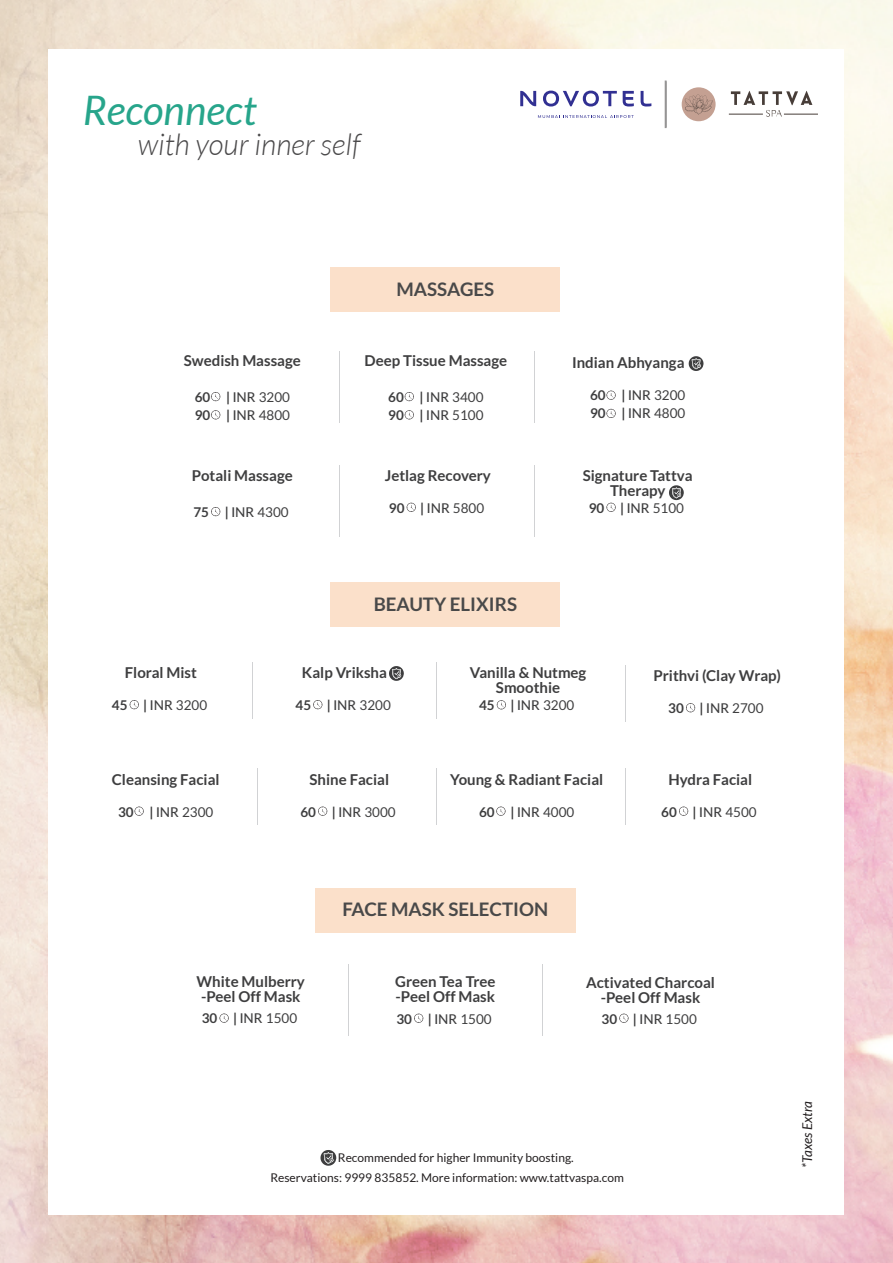
<style>
.page{position:relative;width:893px;height:1263px;background:#fff}
.page>*{position:absolute;margin:0;border:0;box-sizing:border-box;transform-origin:0 0}
.t1{font:italic 40.65px "Lato";color:#27a58b}
.t2{font:italic 300 29.7px "Lato";color:#4a494a}
.t3{font:700 18.75px "Lato";color:#494949}
.t4{font:700 15px/15px "Lato";color:#3e3e3f;text-align:center}
.t5{font:13.5px/18px "Lato";color:#3e3e3f}
.t6{font:italic 13.5px "Lato";letter-spacing:-.005em;color:#231f20}
.t7{font:12px/20.5px "Lato";color:#231f20}
.s1{font-weight:700}
.s2{font-weight:500}
</style>
<div class="page">
<img style="left:0;top:0;width:893px;height:1263px">
<div style="left:49px;top:49px;width:795px;height:1165px;background:#fff"></div>
<div style="left:330px;top:267px;width:230px;height:45px;background:#fbe0ca"></div>
<div style="left:330px;top:582px;width:230px;height:45px;background:#fbe0ca"></div>
<svg style="left:220px;top:1013px;width:9px;height:10px"></svg>
<svg style="left:414px;top:1014px;width:9px;height:9px"></svg>
<svg style="left:619px;top:1014px;width:9px;height:9px"></svg>
<svg style="left:497px;top:700px;width:9px;height:9px"></svg>
<svg style="left:496px;top:806px;width:9px;height:10px"></svg>
<hr style="left:252px;top:662px;width:1px;height:57px;background:#d1d2d4">
<hr style="left:436px;top:662px;width:1px;height:57px;background:#d1d2d4">
<hr style="left:436px;top:768px;width:1px;height:57px;background:#d1d2d4">
<svg style="left:389px;top:666px;width:15px;height:15px"></svg>
<svg style="left:130px;top:700px;width:9px;height:9px"></svg>
<svg style="left:313px;top:700px;width:9px;height:9px"></svg>
<hr style="left:625px;top:665px;width:1px;height:57px;background:#d1d2d4">
<svg style="left:686px;top:703px;width:9px;height:9px"></svg>
<hr style="left:257px;top:768px;width:1px;height:57px;background:#d1d2d4">
<svg style="left:135px;top:806px;width:9px;height:10px"></svg>
<svg style="left:318px;top:806px;width:9px;height:10px"></svg>
<hr style="left:625px;top:768px;width:1px;height:57px;background:#d1d2d4">
<svg style="left:679px;top:806px;width:9px;height:10px"></svg>
<svg style="left:407px;top:503px;width:9px;height:9px"></svg>
<svg style="left:211px;top:392px;width:9px;height:9px"></svg>
<svg style="left:211px;top:410px;width:9px;height:9px"></svg>
<hr style="left:339px;top:351px;width:1px;height:72px;background:#d1d2d4">
<hr style="left:534px;top:351px;width:1px;height:72px;background:#d1d2d4">
<hr style="left:339px;top:465px;width:1px;height:72px;background:#d1d2d4">
<svg style="left:669px;top:485px;width:15px;height:16px"></svg>
<svg style="left:606px;top:503px;width:10px;height:9px"></svg>
<svg style="left:405px;top:392px;width:9px;height:9px"></svg>
<svg style="left:405px;top:410px;width:9px;height:9px"></svg>
<hr style="left:534px;top:465px;width:1px;height:72px;background:#d1d2d4">
<svg style="left:211px;top:507px;width:9px;height:9px"></svg>
<svg style="left:689px;top:356px;width:15px;height:15px"></svg>
<svg style="left:606px;top:391px;width:10px;height:9px"></svg>
<svg style="left:606px;top:409px;width:10px;height:9px"></svg>
<div style="left:315px;top:888px;width:261px;height:44px;background:#fbe0ca"></div>
<hr style="left:348px;top:964px;width:1px;height:72px;background:#d1d2d4">
<hr style="left:542px;top:964px;width:1px;height:72px;background:#d1d2d4">
<svg style="left:320px;top:1150px;width:16px;height:16px"></svg>
<div style="left:665px;top:81px;width:2px;height:47px;border:2px solid #959494"></div>
<hr style="left:729px;top:114px;width:34px;height:1px;background:#473d38">
<svg style="left:731px;top:91px;width:81px;height:26px"></svg>
<hr style="left:784px;top:114px;width:34px;height:1px;background:#473d38">
<div style="left:682px;top:87px;width:34px;height:34px;background:#c4a092;border-radius:50%"></div>
<svg style="left:685px;top:94px;width:27px;height:21px"></svg>
<svg style="left:538px;top:115px;width:96px;height:3px"></svg>
<svg style="left:520px;top:91px;width:16px;height:15px"></svg>
<svg style="left:543px;top:91px;width:74px;height:16px"></svg>
<svg style="left:623px;top:91px;width:11px;height:16px"></svg>
<svg style="left:641px;top:91px;width:10px;height:16px"></svg>
<h1 class="t1" style="left:83px;top:88px;width:175px">Reconnect</h1>
<h2 class="t2" style="left:138px;top:128px;width:224px">with your inner self</h2>
<p class="t4" style="left:184px;top:353px;width:119px">Swedish Massage</p>
<p class="t5" style="left:195px;top:388px;width:97px"><span class="s1">60 |</span> <span class="s2">INR</span> 3200<br><span class="s1">90 |</span> <span class="s2">INR</span> 4800</p>
<p class="t4" style="left:192px;top:468px;width:102px">Potali Massage</p>
<p class="t5" style="left:193px;top:503px;width:97px"><span class="s1">75 |</span> <span class="s2">INR</span> 4300</p>
<p class="t3" style="left:396px;top:278px;width:99px">MASSAGES</p>
<p class="t4" style="left:365px;top:353px;width:144px">Deep Tissue Massage</p>
<p class="t5" style="left:388px;top:388px;width:97px"><span class="s1">60 |</span> <span class="s2">INR</span> 3400<br><span class="s1">90 |</span> <span class="s2">INR</span> 5100</p>
<p class="t4" style="left:385px;top:468px;width:108px">Jetlag Recovery</p>
<p class="t5" style="left:389px;top:499px;width:97px"><span class="s1">90 |</span> <span class="s2">INR</span> 5800</p>
<p class="t3" style="left:374px;top:593px;width:145px">BEAUTY ELIXIRS</p>
<p class="t4" style="left:572px;top:355px;width:114px">Indian Abhyanga</p>
<p class="t5" style="left:590px;top:386px;width:97px"><span class="s1">60 |</span> <span class="s2">INR</span> 3200<br><span class="s1">90 |</span> <span class="s2">INR</span> 4800</p>
<p class="t4" style="left:583px;top:468px;width:111px">Signature Tattva<br>Therapy</p>
<p class="t5" style="left:589px;top:499px;width:97px"><span class="s1">90 |</span> <span class="s2">INR</span> 5100</p>
<p class="t4" style="left:125px;top:665px;width:74px">Floral Mist</p>
<p class="t4" style="left:302px;top:665px;width:87px">Kalp Vriksha</p>
<p class="t5" style="left:112px;top:696px;width:97px"><span class="s1">45 |</span> <span class="s2">INR</span> 3200</p>
<p class="t5" style="left:295px;top:696px;width:97px"><span class="s1">45 |</span> <span class="s2">INR</span> 3200</p>
<p class="t4" style="left:112px;top:772px;width:109px">Cleansing Facial</p>
<p class="t4" style="left:310px;top:772px;width:81px">Shine Facial</p>
<p class="t5" style="left:118px;top:802px;width:97px"><span class="s1">30 |</span> <span class="s2">INR</span> 2300</p>
<p class="t5" style="left:300px;top:802px;width:97px"><span class="s1">60 |</span> <span class="s2">INR</span> 3000</p>
<p class="t4" style="left:470px;top:665px;width:118px">Vanilla &amp; Nutmeg<br>Smoothie</p>
<p class="t5" style="left:479px;top:696px;width:97px"><span class="s1">45 |</span> <span class="s2">INR</span> 3200</p>
<p class="t4" style="left:653px;top:668px;width:129px">Prithvi (Clay Wrap)</p>
<p class="t5" style="left:668px;top:699px;width:97px"><span class="s1">30 |</span> <span class="s2">INR</span> 2700</p>
<p class="t4" style="left:450px;top:772px;width:155px">Young &amp; Radiant Facial</p>
<p class="t4" style="left:668px;top:772px;width:85px">Hydra Facial</p>
<p class="t5" style="left:661px;top:802px;width:97px"><span class="s1">60 |</span> <span class="s2">INR</span> 4500</p>
<p class="t5" style="left:479px;top:802px;width:97px"><span class="s1">60 |</span> <span class="s2">INR</span> 4000</p>
<p class="t3" style="left:342px;top:898px;width:207px">FACE MASK SELECTION</p>
<p class="t4" style="left:197px;top:974px;width:110px;text-align:left">White Mulberry -Peel Off Mask</p>
<p class="t4" style="left:395px;top:974px;width:102px;text-align:left">Green Tea Tree -Peel Off Mask</p>
<p class="t4" style="left:586px;top:974px;width:130px">Activated Charcoal -Peel Off Mask</p>
<p class="t5" style="left:202px;top:1009px;width:97px"><span class="s1">30 |</span> <span class="s2">INR</span> 1500</p>
<p class="t5" style="left:396px;top:1009px;width:97px"><span class="s1">30 |</span> <span class="s2">INR</span> 1500</p>
<p class="t5" style="left:602px;top:1009px;width:97px"><span class="s1">30 |</span> <span class="s2">INR</span> 1500</p>
<p class="t7" style="left:270px;top:1147px;width:355px;text-indent:68px">Recommended for higher Immunity boosting.<br>Reservations: 9999 835852. More information: www.tattvaspa.com</p>
<p class="t6" style="left:800px;top:1168px;width:69px;rotate:-90deg">*Taxes Extra</p>
</div>
